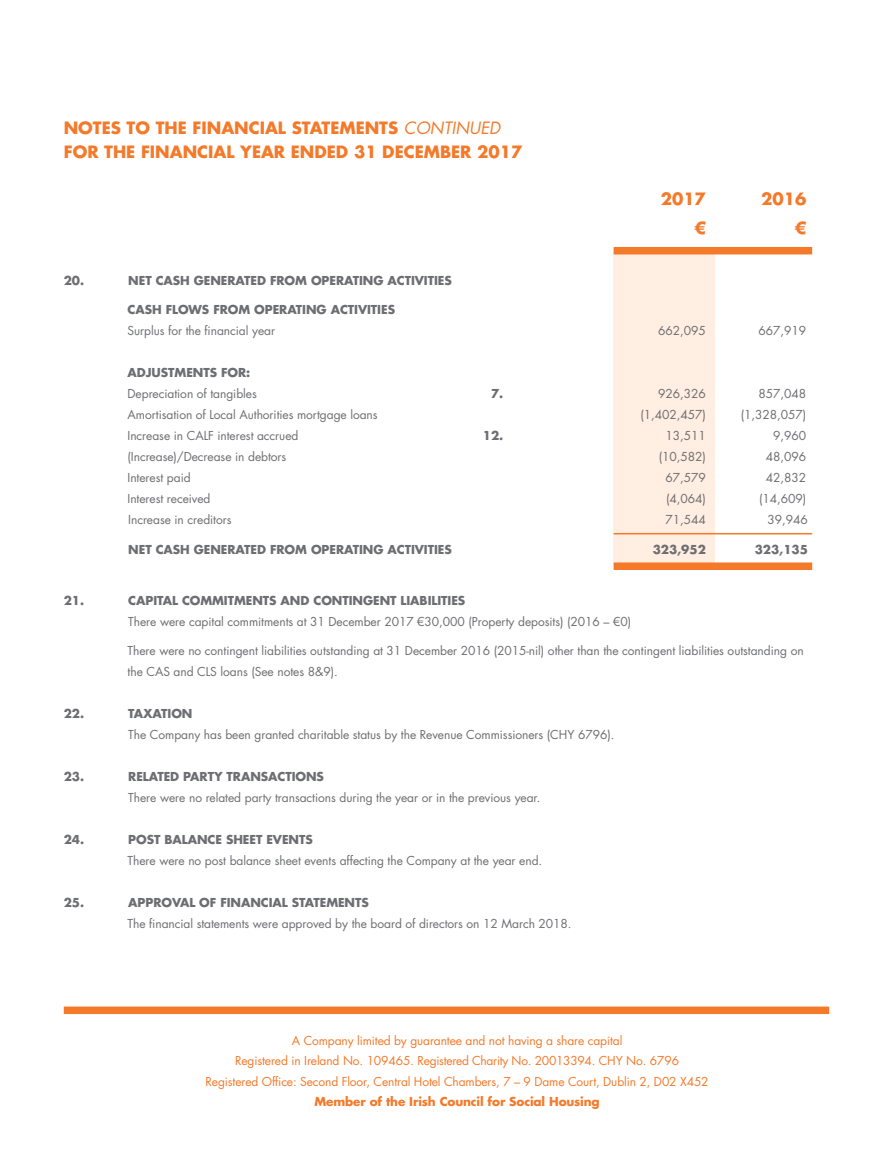
<style>
.page{position:relative;width:893px;height:1149px;background:#fff}
.page>*{position:absolute;margin:0;border:0;box-sizing:border-box;transform-origin:0 0}
.t1{font:700 16.5px "Futura LT";letter-spacing:-.005em;color:#f47929}
.t2{font:italic 16.5px "Futura LT";color:#f47929}
.t3{font:12px/21px "Futura LT";letter-spacing:-.005em;color:#6d6e71}
.t4{font:700 12px "Futura LT";letter-spacing:-.005em;color:#6d6e71}
.t5{font:12px/20.2px "Futura LT";letter-spacing:-.01em;color:#f47929;text-align:center}
.t6{font:700 12px "Futura LT";color:#f47929}
</style>
<div class="page">
<div style="left:614px;top:251px;width:101px;height:315px;background:#ffeee1"></div>
<div style="left:614px;top:247px;width:198px;height:7px;background:#f47929"></div>
<hr style="left:614px;top:533px;width:198px;height:1px;background:#f47929">
<div style="left:614px;top:562px;width:198px;height:8px;background:#f47929"></div>
<div style="left:64px;top:1006px;width:765px;height:7px;background:#f47929"></div>
<h1 class="t1" style="left:64px;top:117px;width:13px">NOTES</h1>
<h1 class="t1" style="left:127px;top:117px;width:41px">TO THE</h1>
<h1 class="t1" style="left:193px;top:117px;width:12px">FINANCIAL</h1>
<h1 class="t1" style="left:292px;top:117px;width:12px">STATEMENTS</h1>
<h1 class="t2" style="left:404px;top:118px;width:12px">CONTINUED</h1>
<h1 class="t1" style="left:64px;top:141px;width:13px">FOR</h1>
<h1 class="t1" style="left:104px;top:141px;width:12px">THE</h1>
<h1 class="t1" style="left:141px;top:141px;width:12px">FINANCIAL</h1>
<h1 class="t1" style="left:240px;top:141px;width:13px">YEAR</h1>
<h1 class="t1" style="left:291px;top:141px;width:13px">ENDED</h1>
<h1 class="t1" style="left:354px;top:141px;width:41px">31 DECEMBER</h1>
<h1 class="t1" style="left:477px;top:141px;width:47px">2017</h1>
<h1 class="t1" style="left:661px;top:187px;width:47px">2017</h1>
<h1 class="t1" style="left:761px;top:187px;width:47px">2016</h1>
<h1 class="t1" style="left:694px;top:217px;width:13px">€</h1>
<h1 class="t1" style="left:795px;top:217px;width:13px">€</h1>
<p class="t4" style="left:64px;top:272px;width:51px">20. N</p>
<p class="t4" style="left:139px;top:272px;width:315px">ET CASH GENERATED FROM OPERATING ACTIVITIES</p>
<p class="t4" style="left:128px;top:302px;width:269px">CASH FLOWS FROM OPERATING ACTIVITIES</p>
<p class="t3" style="left:128px;top:320px;width:149px">Surplus for the financial year</p>
<p class="t3" style="left:658px;top:320px;width:49px">662,095</p>
<p class="t3" style="left:759px;top:320px;width:49px">667,919</p>
<p class="t4" style="left:128px;top:365px;width:124px">ADJUSTMENTS FOR:</p>
<p class="t3" style="left:128px;top:383px;width:131px">Depreciation of tangibles</p>
<p class="t4" style="left:491px;top:386px;width:14px">7.</p>
<p class="t3" style="left:658px;top:383px;width:49px">926,326</p>
<p class="t3" style="left:759px;top:383px;width:49px">857,048</p>
<p class="t3" style="left:128px;top:404px;width:252px">Amortisation of Local Authorities mortgage loans</p>
<p class="t3" style="left:640px;top:404px;width:67px">(1,402,457)</p>
<p class="t3" style="left:741px;top:404px;width:67px">(1,328,057)</p>
<p class="t3" style="left:128px;top:425px;width:67px">I ncrease in CALF</p>
<p class="t3" style="left:217px;top:425px;width:82px">interest accrued</p>
<p class="t4" style="left:483px;top:428px;width:22px">12.</p>
<p class="t3" style="left:665px;top:425px;width:42px">13,511</p>
<p class="t3" style="left:773px;top:425px;width:35px">9,960</p>
<p class="t3" style="left:128px;top:446px;width:160px">(I ncrease)/Decrease in debtors</p>
<p class="t3" style="left:659px;top:446px;width:49px">(10,582)</p>
<p class="t3" style="left:766px;top:446px;width:42px">48,096</p>
<p class="t3" style="left:128px;top:467px;width:65px">I nterest paid</p>
<p class="t3" style="left:665px;top:467px;width:42px">67,579</p>
<p class="t3" style="left:766px;top:467px;width:42px">42,832</p>
<p class="t3" style="left:128px;top:488px;width:85px">I nterest received</p>
<p class="t3" style="left:666px;top:488px;width:41px">(4,064)</p>
<p class="t3" style="left:759px;top:488px;width:49px">(14,609)</p>
<p class="t3" style="left:128px;top:509px;width:105px">I ncrease in creditors</p>
<p class="t3" style="left:665px;top:509px;width:42px">71,544</p>
<p class="t3" style="left:768px;top:509px;width:42px">39,946</p>
<p class="t4" style="left:128px;top:541px;width:325px">N ET CASH GENERATED FROM OPERATING ACTIVITIES</p>
<p class="t4" style="left:653px;top:541px;width:55px">323,952</p>
<p class="t4" style="left:755px;top:541px;width:55px">323,135</p>
<p class="t4" style="left:64px;top:592px;width:48px">21. C</p>
<p class="t4" style="left:136px;top:592px;width:331px">APITAL COMMITMENTS AND CONTINGENT LIABILITIES</p>
<p class="t3" style="left:128px;top:610px;width:505px">There were capital commitments at 31 December 2017 €30,000 (Property deposits) (2016 – €0)</p>
<p class="t3" style="left:128px;top:640px;width:678px">There were no contingent liabilities outstanding at 31 December 2016 (2015-nil) other than the contingent liabilities outstanding on the CAS</p>
<p class="t3" style="left:174px;top:661px;width:31px">and CLS</p>
<p class="t3" style="left:221px;top:661px;width:119px">loans (See notes 8&amp;9).</p>
<p class="t4" style="left:64px;top:705px;width:47px">22. T</p>
<p class="t4" style="left:134px;top:705px;width:60px">AXATION</p>
<p class="t3" style="left:128px;top:724px;width:488px">The Company has been granted charitable status by the Revenue Commissioners (CHY 6796).</p>
<p class="t4" style="left:64px;top:768px;width:50px">23. R</p>
<p class="t4" style="left:136px;top:768px;width:189px">ELATED PARTY TRANSACTIONS</p>
<p class="t3" style="left:128px;top:787px;width:414px">There were no related party transactions during the year or in the previous year.</p>
<p class="t4" style="left:64px;top:831px;width:50px">24. P</p>
<p class="t4" style="left:136px;top:831px;width:178px">OST BALANCE SHEET EVENTS</p>
<p class="t3" style="left:128px;top:850px;width:416px">There were no post balance sheet events affecting the Company at the year end.</p>
<p class="t4" style="left:64px;top:894px;width:49px">25. A</p>
<p class="t4" style="left:138px;top:894px;width:233px">PPROVAL OF FINANCIAL STATEMENTS</p>
<p class="t3" style="left:128px;top:913px;width:446px">The financial statements were approved by the board of directors on 12 March 2018.</p>
<p class="t5" style="left:206px;top:1030px;width:505px">A Company limited by guarantee and not having a share capital<br>Registered in I reland No. 109465. Registered Charity No. 20013394. CHY No. 6796<br>Registered Office: Second Floor, Central Hotel Chambers, 7 – 9 Dame Court, Dublin 2, D02 X452</p>
<p class="t6" style="left:314px;top:1093px;width:287px">MEMBER OF THE IRISH COUNCIL FOR SOCIAL HOUSING</p>
</div>
